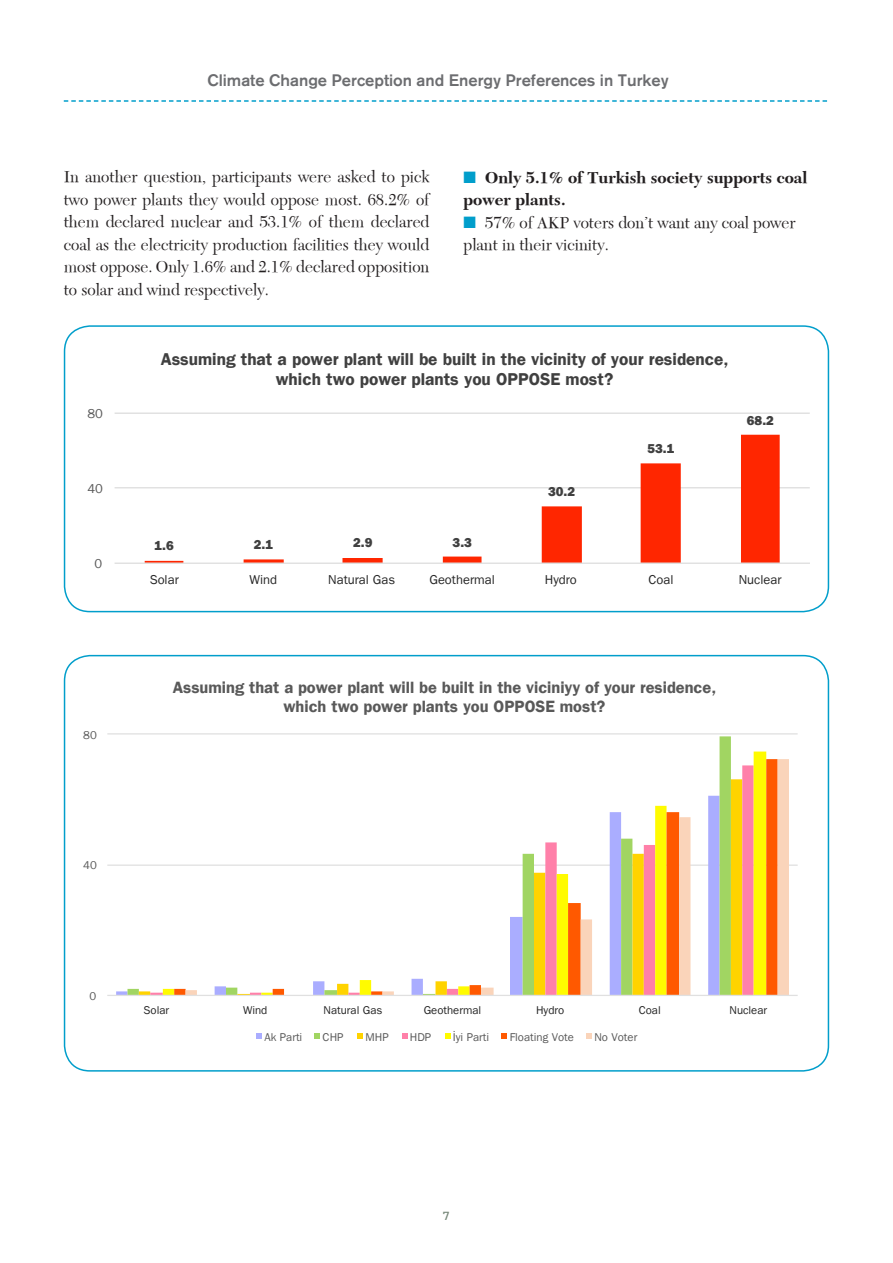
<style>
.page{position:relative;width:893px;height:1263px;background:#fff}
.page>*{position:absolute;margin:0;border:0;box-sizing:border-box;transform-origin:0 0}
.t1{font:17.25px/20.1px "Franklin Gothic Demi";color:#404040;text-align:center}
.List_Paragraph{font:16.5px/22.5px "New Caledonia";color:#231f20;text-align:justify}
.t2{font:500 16.5px "Volvo Sans";color:#6c6d70}
.List_Paragraph-2{font:700 16.5px/22.5px "New Caledonia";color:#231f20}
.t3{font:16.35px/18.9px "Franklin Gothic Demi";color:#595959;text-align:center}
.t4{font:700 13.5px "Courina";color:#768778}
.t5{font:12.9px "Franklin Gothic";color:#262626}
.t6{font:800 12.9px "Franklin Gothic";color:#404040}
.t7{font:12.9px "Franklin Gothic";color:#595959}
.t8{font:11.4px "Franklin Gothic";color:#595959}
.t9{font:11.4px "Franklin Gothic";color:#262626}
.s1{color:#019ecb}
</style>
<div class="page">
<svg style="left:64px;top:100px;width:763px;height:2px"></svg>
<div style="left:64px;top:325px;width:765px;height:287px;border:2px solid #019ecb;border-radius:26px"></div>
<div style="left:64px;top:655px;width:765px;height:416px;border:2px solid #019ecb;border-radius:26px"></div>
<svg style="left:114px;top:412px;width:696px;height:152px"></svg>
<svg style="left:107px;top:733px;width:691px;height:306px"></svg>
<p class="t2" style="left:207px;top:70px;width:463px">Climate Change Perception and Energy Preferences in Turkey</p>
<p class="List_Paragraph" style="left:64px;top:166px;width:367px">In another question, participants were asked to pick two power plants they would oppose most. 68.2% of them declared nuclear and 53.1% of them declared coal as the electricity production facilities they would most oppose. Only 1.6% and 2.1% declared opposition to solar and wind respectively.</p>
<p class="List_Paragraph-2" style="left:463px;top:166px;width:345px"><span class="s1">■</span> Only 5.1% of Turkish society supports coal power plants.</p>
<p class="List_Paragraph" style="left:463px;top:211px;width:334px"><span class="s1">■</span> 57% of AKP voters don’t want any coal power plant in their vicinity.</p>
<p class="t7" style="left:87px;top:406px;width:17px">80</p>
<p class="t7" style="left:87px;top:481px;width:17px">40</p>
<p class="t7" style="left:95px;top:557px;width:9px">0</p>
<p class="t8" style="left:83px;top:728px;width:15px">80</p>
<p class="t1" style="left:161px;top:349px;width:569px">Assuming that a power plant will be built in the vicinity of your residence, which two power plants you OPPOSE most?</p>
<p class="t6" style="left:155px;top:538px;width:21px">1.6</p>
<p class="t6" style="left:254px;top:537px;width:21px">2.1</p>
<p class="t6" style="left:353px;top:535px;width:21px">2.9</p>
<p class="t6" style="left:453px;top:534px;width:21px">3.3</p>
<p class="t6" style="left:548px;top:484px;width:29px">30.2</p>
<p class="t6" style="left:647px;top:441px;width:29px">53.1</p>
<p class="t6" style="left:747px;top:413px;width:29px">68.2</p>
<p class="t5" style="left:150px;top:572px;width:31px">Solar</p>
<p class="t5" style="left:250px;top:572px;width:29px">Wind</p>
<p class="t5" style="left:328px;top:572px;width:68px">Natural Gas</p>
<p class="t5" style="left:429px;top:572px;width:67px">Geothermal</p>
<p class="t5" style="left:545px;top:572px;width:33px">Hydro</p>
<p class="t5" style="left:648px;top:572px;width:27px">Coal</p>
<p class="t5" style="left:739px;top:572px;width:44px">Nuclear</p>
<p class="t3" style="left:173px;top:678px;width:545px">Assuming that a power plant will be built in the viciniyy of your residence, which two power plants you OPPOSE most?</p>
<p class="t8" style="left:83px;top:859px;width:15px">40</p>
<p class="t8" style="left:90px;top:989px;width:8px">0</p>
<p class="t9" style="left:144px;top:1003px;width:27px">Solar</p>
<p class="t9" style="left:243px;top:1003px;width:26px">Wind</p>
<p class="t9" style="left:324px;top:1003px;width:60px">Natural Gas</p>
<p class="t9" style="left:424px;top:1003px;width:59px">Geothermal</p>
<p class="t9" style="left:536px;top:1003px;width:30px">Hydro</p>
<p class="t9" style="left:639px;top:1003px;width:24px">Coal</p>
<p class="t9" style="left:729px;top:1003px;width:39px">Nuclear</p>
<p class="t8" style="left:264px;top:1031px;width:39px">Ak Parti</p>
<p class="t8" style="left:323px;top:1031px;width:22px">CHP</p>
<p class="t8" style="left:366px;top:1031px;width:25px">MHP</p>
<p class="t8" style="left:410px;top:1031px;width:23px">HDP</p>
<p class="t8" style="left:453px;top:1031px;width:38px">İyi Parti</p>
<p class="t8" style="left:510px;top:1031px;width:66px">Floating Vote</p>
<p class="t8" style="left:594px;top:1031px;width:44px">No Voter</p>
<p class="t4" style="left:442px;top:1209px;width:10px">7</p>
</div>
